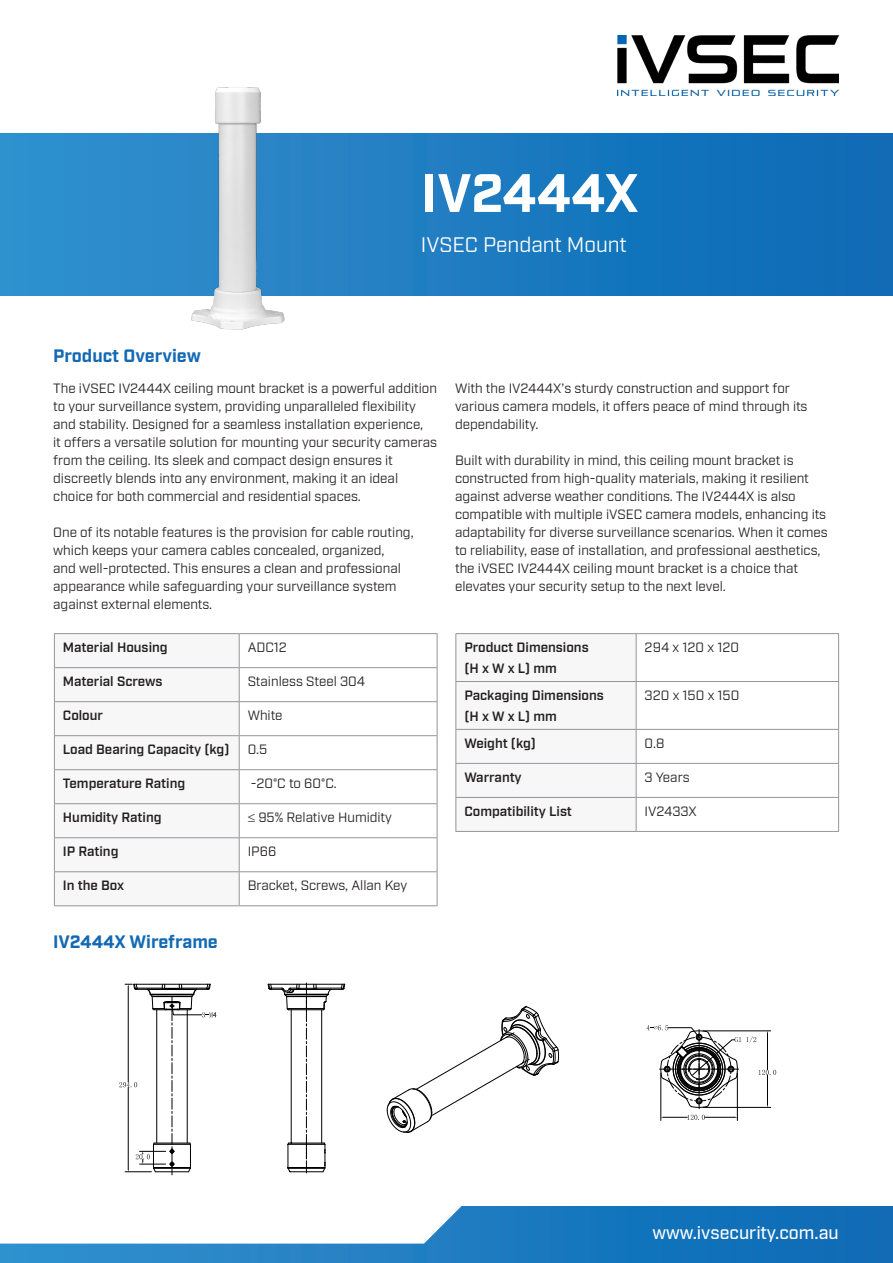
<style>
.page{position:relative;width:893px;height:1263px;background:#fff}
.page>*{position:absolute;margin:0;border:0;box-sizing:border-box;transform-origin:0 0}
.t1{font:700 54px "Industry";letter-spacing:-.005em;color:#fff}
.t2{font:21px "Industry";color:#fff}
.t3{font:700 18px "Industry";color:#1369b4}
.t4{font:500 18px "Industry";color:#fff}
.t5{font:13.5px/18px "Industry";color:#231f20}
.t6{font:600 13.5px/21px "Industry";color:#231f20}
</style>
<div class="page">
<svg style="left:0;top:133px;width:893px;height:162px;background:#1c7bc0"></svg>
<img style="left:618px;top:36px;width:221px;height:60px">
<svg style="left:55px;top:634px;width:184px;height:271px"></svg>
<hr style="left:54px;top:633px;width:185px;height:1px;background:#939598">
<hr style="left:54px;top:634px;width:1px;height:33px;background:#939598">
<hr style="left:239px;top:633px;width:198px;height:1px;background:#939598">
<hr style="left:239px;top:634px;width:1px;height:33px;background:#939598">
<hr style="left:437px;top:634px;width:1px;height:33px;background:#939598">
<hr style="left:54px;top:667px;width:185px;height:1px;background:#939598">
<hr style="left:54px;top:668px;width:1px;height:33px;background:#939598">
<hr style="left:239px;top:667px;width:198px;height:1px;background:#939598">
<hr style="left:239px;top:668px;width:1px;height:33px;background:#939598">
<hr style="left:437px;top:668px;width:1px;height:33px;background:#939598">
<hr style="left:54px;top:701px;width:185px;height:1px;background:#939598">
<hr style="left:54px;top:702px;width:1px;height:33px;background:#939598">
<hr style="left:239px;top:701px;width:198px;height:1px;background:#939598">
<hr style="left:239px;top:702px;width:1px;height:33px;background:#939598">
<hr style="left:437px;top:702px;width:1px;height:33px;background:#939598">
<hr style="left:54px;top:735px;width:185px;height:1px;background:#939598">
<hr style="left:54px;top:736px;width:1px;height:33px;background:#939598">
<hr style="left:239px;top:735px;width:198px;height:1px;background:#939598">
<hr style="left:239px;top:736px;width:1px;height:33px;background:#939598">
<hr style="left:437px;top:736px;width:1px;height:33px;background:#939598">
<hr style="left:54px;top:769px;width:185px;height:1px;background:#939598">
<hr style="left:54px;top:770px;width:1px;height:33px;background:#939598">
<hr style="left:239px;top:769px;width:198px;height:1px;background:#939598">
<hr style="left:239px;top:770px;width:1px;height:33px;background:#939598">
<hr style="left:437px;top:770px;width:1px;height:33px;background:#939598">
<hr style="left:54px;top:803px;width:185px;height:1px;background:#939598">
<hr style="left:54px;top:804px;width:1px;height:33px;background:#939598">
<hr style="left:239px;top:803px;width:198px;height:1px;background:#939598">
<hr style="left:239px;top:804px;width:1px;height:33px;background:#939598">
<hr style="left:437px;top:804px;width:1px;height:33px;background:#939598">
<hr style="left:54px;top:837px;width:185px;height:1px;background:#939598">
<hr style="left:54px;top:838px;width:1px;height:33px;background:#939598">
<hr style="left:239px;top:837px;width:198px;height:1px;background:#939598">
<hr style="left:239px;top:838px;width:1px;height:33px;background:#939598">
<hr style="left:437px;top:838px;width:1px;height:33px;background:#939598">
<hr style="left:54px;top:871px;width:185px;height:1px;background:#939598">
<hr style="left:54px;top:872px;width:1px;height:33px;background:#939598">
<hr style="left:239px;top:871px;width:198px;height:1px;background:#939598">
<hr style="left:239px;top:872px;width:1px;height:33px;background:#939598">
<hr style="left:437px;top:872px;width:1px;height:33px;background:#939598">
<hr style="left:54px;top:905px;width:185px;height:1px;background:#939598">
<hr style="left:239px;top:905px;width:198px;height:1px;background:#939598">
<svg style="left:456px;top:634px;width:180px;height:197px"></svg>
<hr style="left:455px;top:633px;width:181px;height:1px;background:#939598">
<hr style="left:455px;top:634px;width:1px;height:47px;background:#939598">
<hr style="left:636px;top:633px;width:203px;height:1px;background:#939598">
<hr style="left:636px;top:634px;width:1px;height:47px;background:#939598">
<hr style="left:838px;top:634px;width:1px;height:47px;background:#939598">
<hr style="left:455px;top:681px;width:181px;height:1px;background:#939598">
<hr style="left:455px;top:682px;width:1px;height:47px;background:#939598">
<hr style="left:636px;top:681px;width:203px;height:1px;background:#939598">
<hr style="left:636px;top:682px;width:1px;height:47px;background:#939598">
<hr style="left:838px;top:682px;width:1px;height:47px;background:#939598">
<hr style="left:455px;top:729px;width:181px;height:1px;background:#939598">
<hr style="left:455px;top:730px;width:1px;height:33px;background:#939598">
<hr style="left:636px;top:729px;width:203px;height:1px;background:#939598">
<hr style="left:636px;top:730px;width:1px;height:33px;background:#939598">
<hr style="left:838px;top:730px;width:1px;height:33px;background:#939598">
<hr style="left:455px;top:763px;width:181px;height:1px;background:#939598">
<hr style="left:455px;top:764px;width:1px;height:33px;background:#939598">
<hr style="left:636px;top:763px;width:203px;height:1px;background:#939598">
<hr style="left:636px;top:764px;width:1px;height:33px;background:#939598">
<hr style="left:838px;top:764px;width:1px;height:33px;background:#939598">
<hr style="left:455px;top:797px;width:181px;height:1px;background:#939598">
<hr style="left:455px;top:798px;width:1px;height:33px;background:#939598">
<hr style="left:636px;top:797px;width:203px;height:1px;background:#939598">
<hr style="left:636px;top:798px;width:1px;height:33px;background:#939598">
<hr style="left:838px;top:798px;width:1px;height:33px;background:#939598">
<hr style="left:455px;top:831px;width:181px;height:1px;background:#939598">
<hr style="left:636px;top:831px;width:203px;height:1px;background:#939598">
<svg style="left:0;top:1207px;width:893px;height:56px;background:#1b79be"></svg>
<svg style="left:0;top:1206px;width:462px;height:37px"></svg>
<img style="left:166px;top:87px;width:155px;height:243px">
<svg style="left:119px;top:983px;width:226px;height:193px"></svg>
<svg style="left:387px;top:1006px;width:172px;height:127px"></svg>
<svg style="left:646px;top:1025px;width:131px;height:96px"></svg>
<p class="t3" style="left:53px;top:345px;width:149px">Product Overview</p>
<p class="t1" style="left:421px;top:161px;width:219px">IV2444X</p>
<p class="t2" style="left:421px;top:232px;width:207px">IVSEC Pendant Mount</p>
<p class="t5" style="left:53px;top:380px;width:385px">The iVSEC IV2444X ceiling mount bracket is a powerful addition to your surveillance system, providing unparalleled flexibility and stability. Designed for a seamless installation experience,<br>it offers a versatile solution for mounting your security cameras from the ceiling. Its sleek and compact design ensures it discreetly blends into any environment, making it an ideal choice for both commercial and residential spaces.</p>
<p class="t5" style="left:53px;top:524px;width:362px">One of its notable features is the provision for cable routing, which keeps your camera cables concealed, organized,<br>and well-protected. This ensures a clean and professional appearance while safeguarding your surveillance system against external elements.</p>
<p class="t6" style="left:63px;top:637px;width:106px">Material Housing</p>
<p class="t5" style="left:248px;top:639px;width:41px">ADC12</p>
<p class="t6" style="left:63px;top:671px;width:101px">Material Screws</p>
<p class="t5" style="left:248px;top:673px;width:119px">Stainless Steel 304</p>
<p class="t6" style="left:63px;top:705px;width:42px">Colour</p>
<p class="t5" style="left:248px;top:707px;width:36px">White</p>
<p class="t6" style="left:63px;top:739px;width:168px">Load Bearing Capacity (kg)</p>
<p class="t5" style="left:248px;top:741px;width:21px">0.5</p>
<p class="t6" style="left:63px;top:773px;width:124px">Temperature Rating</p>
<p class="t5" style="left:251px;top:775px;width:87px">-20°C to 60°C.</p>
<p class="t6" style="left:63px;top:807px;width:100px">Humidity Rating</p>
<p class="t5" style="left:248px;top:809px;width:146px">≤ 95% Relative Humidity</p>
<p class="t6" style="left:63px;top:841px;width:57px">IP Rating</p>
<p class="t5" style="left:248px;top:843px;width:30px">IP66</p>
<p class="t6" style="left:63px;top:875px;width:63px">In the Box</p>
<p class="t5" style="left:248px;top:877px;width:161px">Bracket, Screws, Allan Key</p>
<p class="t3" style="left:53px;top:931px;width:166px">IV2444X Wireframe</p>
<p class="t5" style="left:455px;top:380px;width:354px">With the IV2444X’s sturdy construction and support for various camera models, it offers peace of mind through its dependability.</p>
<p class="t5" style="left:455px;top:452px;width:374px">Built with durability in mind, this ceiling mount bracket is constructed from high-quality materials, making it resilient against adverse weather conditions. The IV2444X is also compatible with multiple iVSEC camera models, enhancing its adaptability for diverse surveillance scenarios. When it comes to reliability, ease of installation, and professional aesthetics, the iVSEC IV2444X ceiling mount bracket is a choice that elevates your security setup to the next level.</p>
<p class="t6" style="left:464px;top:637px;width:126px">Product Dimensions (H x W x L) mm</p>
<p class="t5" style="left:645px;top:639px;width:96px">294 x 120 x 120</p>
<p class="t6" style="left:464px;top:685px;width:141px">Packaging Dimensions (H x W x L) mm</p>
<p class="t5" style="left:645px;top:686px;width:96px">320 x 150 x 150</p>
<p class="t6" style="left:464px;top:733px;width:73px">Weight (kg)</p>
<p class="t5" style="left:645px;top:734px;width:21px">0.8</p>
<p class="t6" style="left:464px;top:767px;width:59px">Warranty</p>
<p class="t5" style="left:645px;top:768px;width:47px">3 Years</p>
<p class="t6" style="left:464px;top:801px;width:109px">Compatibility List</p>
<p class="t5" style="left:645px;top:802px;width:54px">IV2433X</p>
<p class="t4" style="left:652px;top:1222px;width:188px">www.ivsecurity.com.au</p>
</div>
